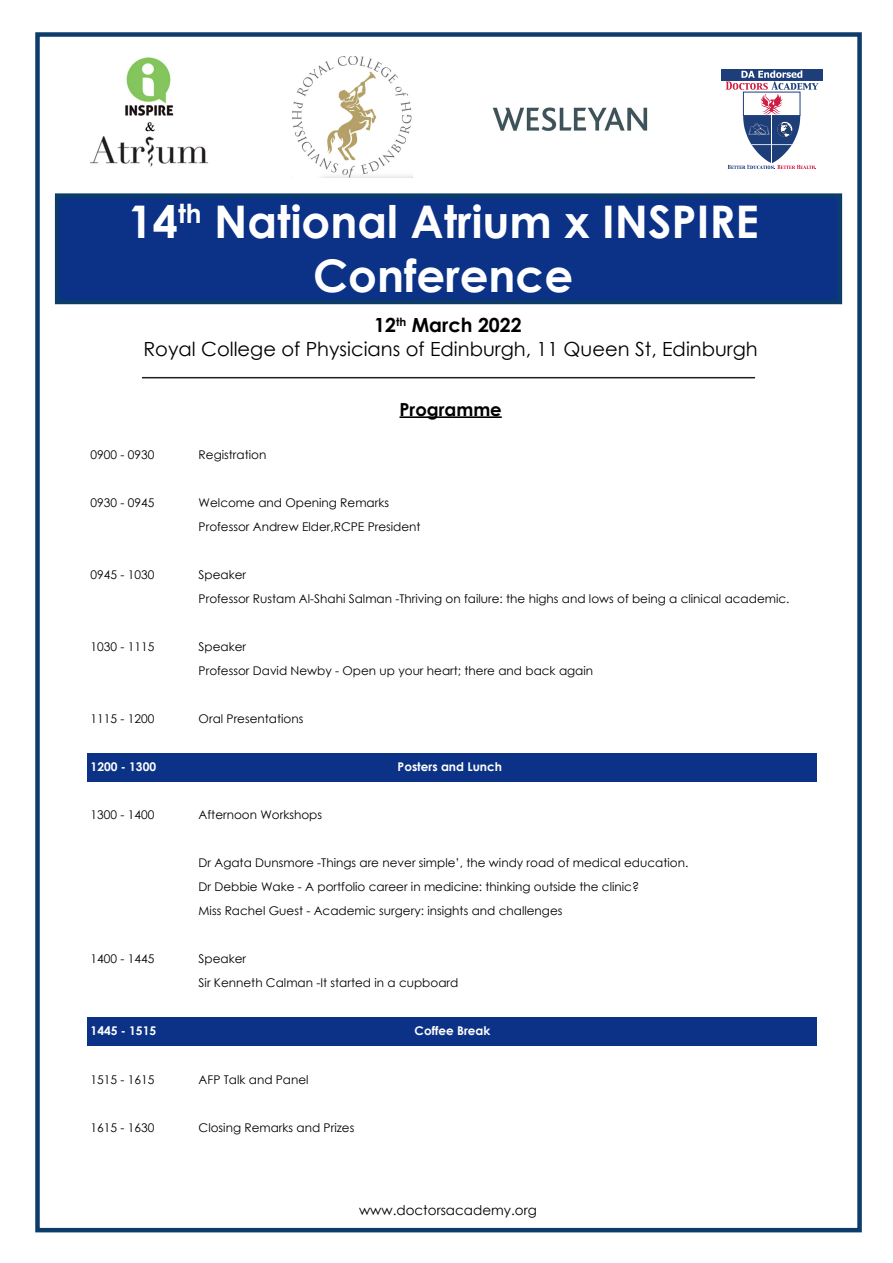
<style>
.page{position:relative;width:893px;height:1263px;background:#fff}
.page>*{position:absolute;margin:0;border:0;box-sizing:border-box;transform-origin:0 0}
.t1{font:700 45px/54px "Century Gothic";color:#fff;text-align:center}
.t2{font:19.5px/23.4px "Century Gothic";color:#000;text-align:center}
.t3{font:700 18px "Century Gothic";color:#000}
.t4{font:13.5px "Century Gothic";color:#000}
.t5{font:12px/24px "Century Gothic";color:#000}
.t6{font:700 12px "Century Gothic";color:#fff}
.s1{font-weight:700}
</style>
<div class="page">
<div style="left:35px;top:32px;width:827px;height:1200px;background:#fff;border:4px solid #0c3c6b"></div>
<img style="left:90px;top:57px;width:119px;height:110px">
<div style="left:87px;top:753px;width:730px;height:28px;background:#0c3287"></div>
<div style="left:87px;top:1017px;width:730px;height:28px;background:#0c3287"></div>
<div style="left:55px;top:193px;width:787px;height:111px;background:#0c3287;border:4px solid #0c3c6b"></div>
<hr style="left:399px;top:416px;width:103px;height:2px;background:#000">
<hr style="left:142px;top:377px;width:613px;height:1px;background:#231f20">
<div style="left:721px;top:69px;width:102px;height:11px;background:#1e3e7a"></div>
<svg style="left:726px;top:70px;width:92px;height:99px"></svg>
<img style="left:292px;top:57px;width:121px;height:120px">
<img style="left:493px;top:107px;width:155px;height:24px">
<h1 class="t1" style="left:128px;top:192px;width:633px">14<sup>th</sup> National Atrium x INSPIRE<br>Conference</h1>
<h2 class="t2" style="left:143px;top:313px;width:616px"><span class="s1">12</span><sup>th</sup> <span class="s1">March 2022<br></span>Royal College of Physicians of Edinburgh, 11 Queen St, Edinburgh</h2>
<h3 class="t3" style="left:399px;top:395px;width:104px">Programme</h3>
<p class="t5" style="left:91px;top:443px;width:65px">0900 - 0930</p>
<p class="t5" style="left:199px;top:443px;width:69px">Registration</p>
<p class="t5" style="left:91px;top:491px;width:65px">0930 - 0945</p>
<p class="t5" style="left:199px;top:491px;width:224px">Welcome and Opening Remarks<br>Professor Andrew Elder,RCPE President</p>
<p class="t5" style="left:91px;top:563px;width:65px">0945 - 1030</p>
<p class="t5" style="left:199px;top:563px;width:592px">Speaker<br>Professor Rustam Al-Shahi Salman -Thriving on failure: the highs and lows of being a clinical academic.</p>
<p class="t5" style="left:91px;top:635px;width:65px">1030 - 1115</p>
<p class="t5" style="left:199px;top:635px;width:396px">Speaker<br>Professor David Newby - Open up your heart; there and back again</p>
<p class="t5" style="left:91px;top:707px;width:65px">1115 - 1200</p>
<p class="t5" style="left:199px;top:707px;width:106px">Oral Presentations</p>
<p class="t6" style="left:91px;top:758px;width:67px">1200 - 1300</p>
<p class="t6" style="left:398px;top:758px;width:106px">Posters and Lunch</p>
<p class="t5" style="left:91px;top:803px;width:65px">1300 - 1400</p>
<p class="t5" style="left:199px;top:803px;width:125px">Afternoon Workshops</p>
<p class="t5" style="left:199px;top:851px;width:491px">Dr Agata Dunsmore -Things are never simple’, the windy road of medical education.<br>Dr Debbie Wake - A portfolio career in medicine: thinking outside the clinic?<br>Miss Rachel Guest - Academic surgery: insights and challenges</p>
<p class="t5" style="left:91px;top:947px;width:65px">1400 - 1445</p>
<p class="t5" style="left:199px;top:947px;width:261px">Speaker<br>Sir Kenneth Calman -It started in a cupboard</p>
<p class="t6" style="left:91px;top:1022px;width:67px">1445 - 1515</p>
<p class="t6" style="left:415px;top:1022px;width:77px">Coffee Break</p>
<p class="t5" style="left:91px;top:1067px;width:65px">1515 - 1615</p>
<p class="t5" style="left:199px;top:1067px;width:112px">AFP Talk and Panel</p>
<p class="t5" style="left:91px;top:1115px;width:65px">1615 - 1630</p>
<p class="t5" style="left:199px;top:1115px;width:157px">Closing Remarks and Prizes</p>
<p class="t4" style="left:359px;top:1201px;width:179px">www.doctorsacademy.org</p>
</div>
